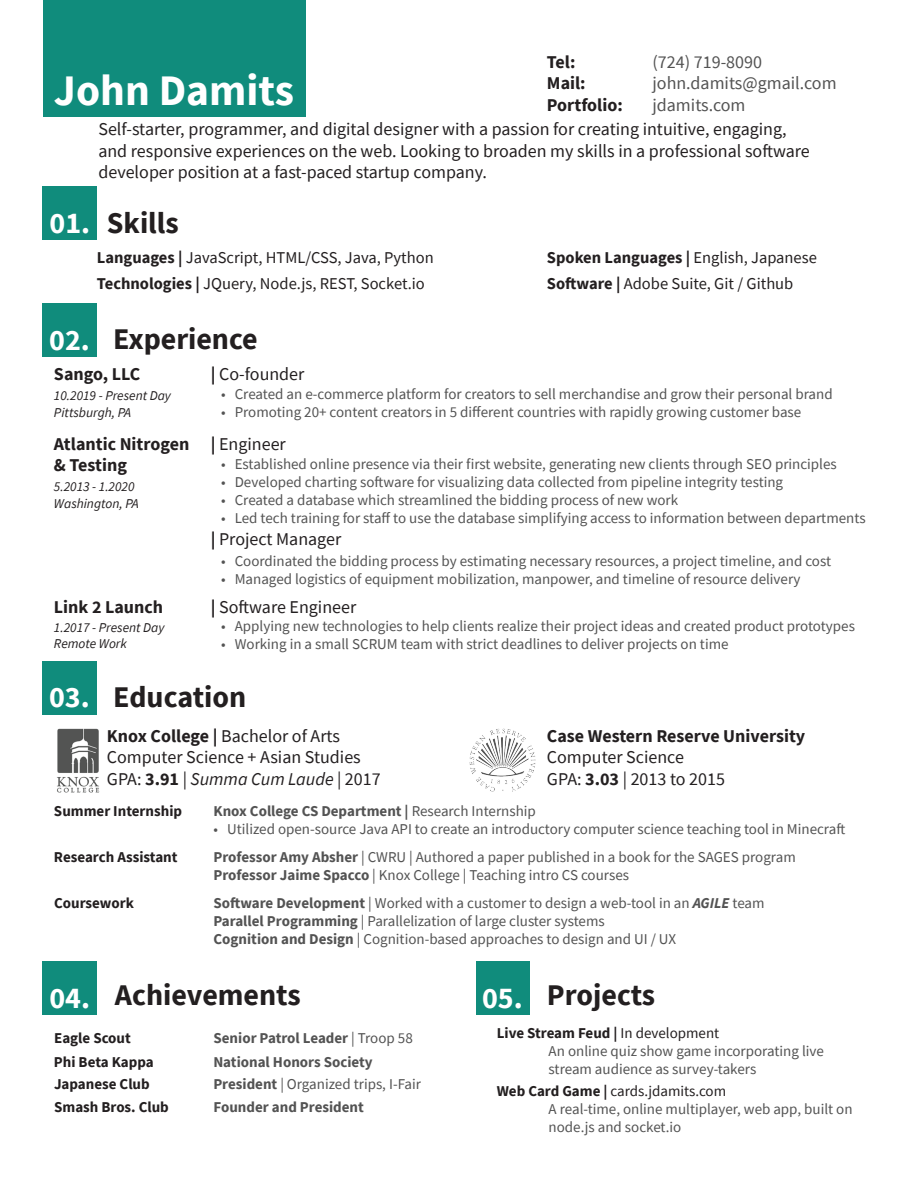
<style>
.page{position:relative;width:918px;height:1188px;background:#fff}
.page>*{position:absolute;margin:0;border:0;box-sizing:border-box;transform-origin:0 0}
.t1{font:700 43.5px "Source Sans Pro";color:#fff}
.t2{font:700 30px "Source Sans Pro";color:#231f20}
.t3{font:700 30px "Source Sans Pro";color:#fff}
.t4{font:18px/21.6px "Source Sans Pro";color:#231f20}
.t5{font:700 18px "Source Sans Pro";color:#231f20}
.t6{font:18px "Source Sans Pro";color:#535353}
.t7{font:italic 18px "Source Sans Pro";color:#231f20}
.t8{font:16.5px "Source Sans Pro";color:#231f20}
.t9{font:700 16.5px "Source Sans Pro";color:#231f20}
.t10{font:15px/18px "Source Sans Pro";color:#535353}
.t11{font:700 15px "Source Sans Pro";color:#231f20}
.t12{font:700 15px "Source Sans Pro";color:#535353}
.t13{font:15px "Source Sans Pro";color:#231f20}
.t14{font:italic 13.5px "Source Sans Pro";color:#231f20}
.s1{font-weight:700}
.s2{font-weight:400}
.s3{font-style:normal}
.s4{font-weight:700;font-style:normal}
.s5{font-weight:700;font-style:italic}
</style>
<div class="page">
<div style="left:43px;top:0;width:263px;height:116px;background:#108c7c"></div>
<div style="left:43px;top:303px;width:54px;height:54px;background:#108c7c"></div>
<div style="left:43px;top:186px;width:54px;height:54px;background:#108c7c"></div>
<div style="left:43px;top:661px;width:54px;height:54px;background:#108c7c"></div>
<div style="left:43px;top:961px;width:54px;height:54px;background:#108c7c"></div>
<div style="left:476px;top:961px;width:54px;height:54px;background:#108c7c"></div>
<img style="left:57px;top:728px;width:43px;height:65px">
<img style="left:469px;top:728px;width:67px;height:64px">
<p class="t1" style="left:54px;top:61px;width:242px">John Damits</p>
<p class="t5" style="left:547px;top:49px;width:30px">Tel:</p>
<p class="t5" style="left:547px;top:71px;width:40px">Mail:</p>
<p class="t5" style="left:547px;top:93px;width:77px">Portfolio:</p>
<p class="t6" style="left:652px;top:50px;width:111px">(724) 719-8090</p>
<p class="t6" style="left:652px;top:72px;width:186px">john.damits@gmail.com</p>
<p class="t6" style="left:652px;top:93px;width:95px">jdamits.com</p>
<p class="t4" style="left:98px;top:118px;width:713px">Self-starter, programmer, and digital designer with a passion for creating intuitive, engaging, and responsive experiences on the web. Looking to broaden my skills in a professional software developer position at a fast-paced startup company.</p>
<p class="t3" style="left:50px;top:202px;width:42px">01.</p>
<p class="t2" style="left:107px;top:203px;width:73px">Skills</p>
<p class="t8" style="left:97px;top:247px;width:338px"><span class="s1">Languages |</span> JavaScript, HTML/CSS, Java, Python</p>
<p class="t9" style="left:547px;top:246px;width:271px">Spoken Languages | <span class="s2">English, Japanese</span></p>
<p class="t8" style="left:97px;top:273px;width:329px"><span class="s1">Technologies |</span> JQuery, Node.js, REST, Socket.io</p>
<p class="t8" style="left:547px;top:273px;width:248px"><span class="s1">Software |</span> Adobe Suite, Git / Github</p>
<p class="t3" style="left:49px;top:319px;width:42px">02.</p>
<p class="t2" style="left:113px;top:319px;width:146px">Experience</p>
<p class="t5" style="left:54px;top:361px;width:88px">Sango, LLC</p>
<p class="t14" style="left:54px;top:387px;width:119px">10.2019 - Present Day</p>
<p class="t14" style="left:54px;top:404px;width:79px">Pittsburgh, PA</p>
<p class="t5" style="left:54px;top:431px;width:137px">Atlantic Nitrogen</p>
<p class="t5" style="left:54px;top:453px;width:74px">&amp; Testing</p>
<p class="t14" style="left:54px;top:478px;width:82px">5.2013 - 1.2020</p>
<p class="t14" style="left:54px;top:495px;width:86px">Washington, PA</p>
<p class="t5" style="left:54px;top:595px;width:111px">Link 2 Launch</p>
<p class="t14" style="left:54px;top:619px;width:112px">1.2017 - Present Day</p>
<p class="t14" style="left:54px;top:635px;width:75px">Remote Work</p>
<p class="t4" style="left:211px;top:363px;width:95px"><span class="s1">|</span> Co-founder</p>
<p class="t10" style="left:221px;top:385px;width:613px">• Created an e-commerce platform for creators to sell merchandise and grow their personal brand</p>
<p class="t10" style="left:221px;top:403px;width:582px">• Promoting 20+ content creators in 5 different countries with rapidly growing customer base</p>
<p class="t4" style="left:211px;top:433px;width:77px"><span class="s1">|</span> Engineer</p>
<p class="t10" style="left:221px;top:455px;width:617px">• Established online presence via their first website, generating new clients through SEO principles</p>
<p class="t10" style="left:221px;top:473px;width:563px">• Developed charting software for visualizing data collected from pipeline integrity testing</p>
<p class="t10" style="left:221px;top:491px;width:459px">• Created a database which streamlined the bidding process of new work</p>
<p class="t10" style="left:221px;top:509px;width:646px">• Led tech training for staff to use the database simplifying access to information between departments</p>
<p class="t4" style="left:211px;top:528px;width:132px"><span class="s1">|</span> Project Manager</p>
<p class="t10" style="left:221px;top:552px;width:611px">• Coordinated the bidding process by estimating necessary resources, a project timeline, and cost</p>
<p class="t10" style="left:221px;top:570px;width:581px">• Managed logistics of equipment mobilization, manpower, and timeline of resource delivery</p>
<p class="t4" style="left:211px;top:596px;width:147px"><span class="s1">|</span> Software Engineer</p>
<p class="t10" style="left:221px;top:617px;width:635px">• Applying new technologies to help clients realize their project ideas and created product prototypes</p>
<p class="t10" style="left:221px;top:635px;width:509px">• Working in a small SCRUM team with strict deadlines to deliver projects on time</p>
<p class="t3" style="left:49px;top:677px;width:42px">03.</p>
<p class="t2" style="left:113px;top:677px;width:134px">Education</p>
<p class="t4" style="left:107px;top:725px;width:235px"><span class="s1">Knox College |</span> Bachelor of Arts</p>
<p class="t4" style="left:107px;top:747px;width:255px">Computer Science + Asian Studies</p>
<p class="t7" style="left:107px;top:768px;width:275px"><span class="s3">GPA:</span> <span class="s4">3.91</span> <span class="s3">|</span> Summa Cum Laude <span class="s3">| 2017</span></p>
<p class="t5" style="left:547px;top:724px;width:260px">Case Western Reserve University</p>
<p class="t4" style="left:547px;top:747px;width:139px">Computer Science</p>
<p class="t4" style="left:547px;top:768px;width:180px">GPA: <span class="s1">3.03</span> | 2013 to 2015</p>
<p class="t11" style="left:54px;top:801px;width:130px">Summer Internship</p>
<p class="t12" style="left:214px;top:801px;width:324px">Knox College CS Department | <span class="s2">Research Internship</span></p>
<p class="t10" style="left:214px;top:820px;width:633px">• Utilized open-source Java API to create an introductory computer science teaching tool in Minecraft</p>
<p class="t11" style="left:54px;top:847px;width:125px">Research Assistant</p>
<p class="t10" style="left:214px;top:848px;width:584px"><span class="s1">Professor Amy Absher</span> | CWRU | Authored a paper published in a book for the SAGES program</p>
<p class="t10" style="left:214px;top:866px;width:417px"><span class="s1">Professor Jaime Spacco</span> | Knox College | Teaching intro CS courses</p>
<p class="t11" style="left:54px;top:893px;width:81px">Coursework</p>
<p class="t10" style="left:214px;top:894px;width:553px"><span class="s1">Software Development</span> | Worked with a customer to design a web-tool in an <span class="s5">AGILE</span> team</p>
<p class="t10" style="left:214px;top:912px;width:393px"><span class="s1">Parallel Programming</span> | Parallelization of large cluster systems</p>
<p class="t10" style="left:214px;top:930px;width:464px"><span class="s1">Cognition and Design</span> | Cognition-based approaches to design and UI / UX</p>
<p class="t3" style="left:49px;top:978px;width:42px">04.</p>
<p class="t2" style="left:115px;top:975px;width:187px">Achievements</p>
<p class="t3" style="left:482px;top:978px;width:42px">05.</p>
<p class="t2" style="left:547px;top:975px;width:110px">Projects</p>
<p class="t11" style="left:54px;top:1028px;width:78px">Eagle Scout</p>
<p class="t12" style="left:214px;top:1028px;width:201px">Senior Patrol Leader <span class="s2">| Troop 58</span></p>
<p class="t11" style="left:54px;top:1052px;width:101px">Phi Beta Kappa</p>
<p class="t12" style="left:213px;top:1052px;width:161px">National Honors Society</p>
<p class="t11" style="left:54px;top:1097px;width:116px">Smash Bros. Club</p>
<p class="t12" style="left:214px;top:1097px;width:152px">Founder and President</p>
<p class="t11" style="left:54px;top:1074px;width:97px">Japanese Club</p>
<p class="t10" style="left:213px;top:1075px;width:209px"><span class="s1">President</span> | Organized trips, I-Fair</p>
<p class="t11" style="left:497px;top:1023px;width:224px">Live Stream Feud | <span class="s2">In development</span></p>
<p class="t10" style="left:549px;top:1042px;width:277px">An online quiz show game incorporating live stream audience as survey-takers</p>
<p class="t13" style="left:497px;top:1081px;width:231px"><span class="s1">Web Card Game |</span> cards.jdamits.com</p>
<p class="t10" style="left:549px;top:1100px;width:305px">A real-time, online multiplayer, web app, built on node.js and socket.io</p>
</div>
